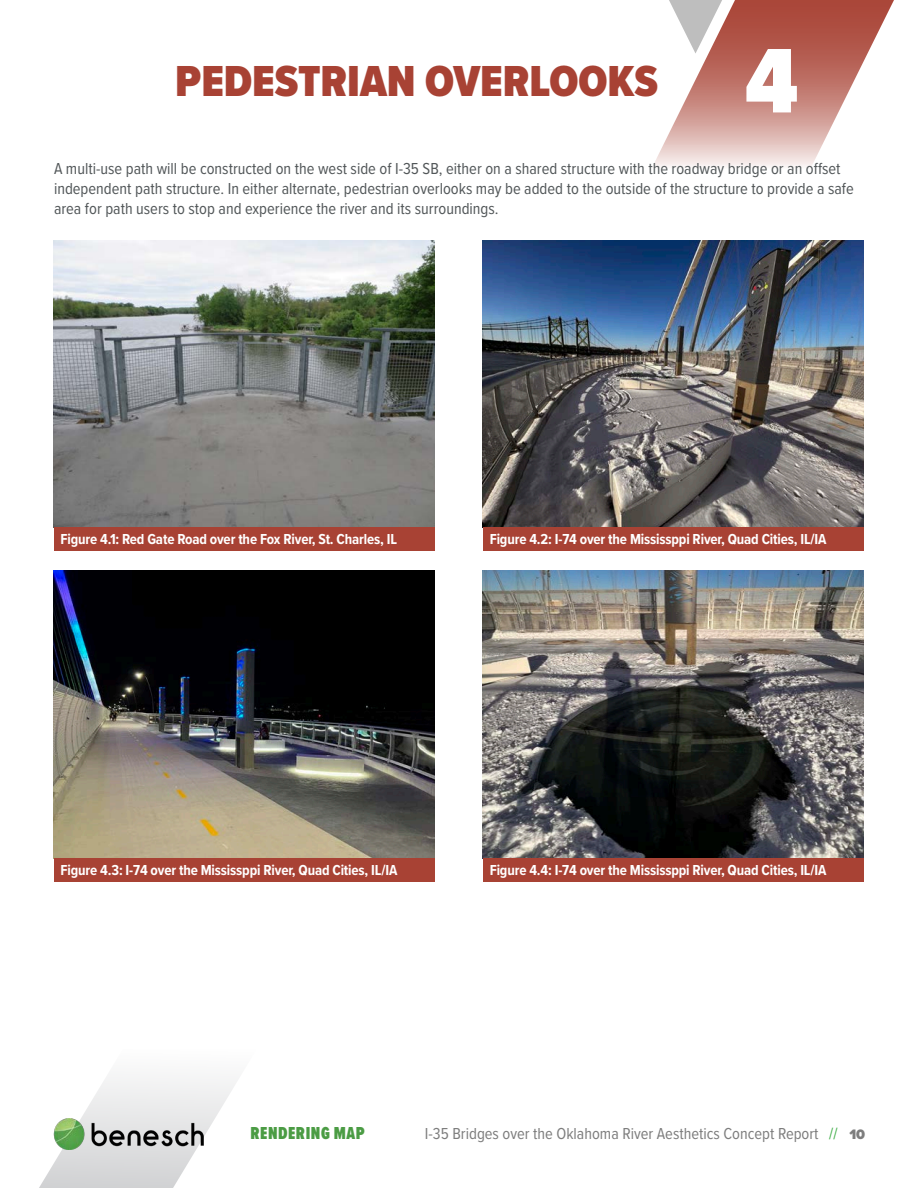
<style>
.page{position:relative;width:918px;height:1188px;background:#fff}
.page>*{position:absolute;margin:0;border:0;box-sizing:border-box;transform-origin:0 0}
.Dark_Gray_Subheading{font:900 95.1px "Proxima Nova Cond";color:#fff}
.Dark_Gray_Subheading-2{font:900 45px "Proxima Nova Cond";color:#a84234}
.t1{font:900 18px "Proxima Nova Ex Cn";letter-spacing:.03em;color:#4b9c44}
.t2{font:16.5px/19.8px "Proxima Nova Cond";color:#525759}
.t3{font:16.5px "Proxima Nova Cond";color:#7d7d7d}
.Org_Chart_-_White_He{font:700 15px "Proxima Nova Cond";letter-spacing:-.01em;color:#fff}
.s1{color:#40ae49}
.s2{font-family:"Proxima Nova";font-weight:900;font-size:14.25px}
</style>
<div class="page">
<svg style="left:39px;top:1077px;width:199px;height:111px"></svg>
<img style="left:54px;top:1119px;width:151px;height:30px">
<svg style="left:653px;top:0;width:241px;height:166px"></svg>
<img style="left:54px;top:240px;width:381px;height:288px">
<div style="left:54px;top:528px;width:381px;height:23px;background:#a84234"></div>
<img style="left:54px;top:571px;width:381px;height:287px">
<div style="left:54px;top:858px;width:381px;height:24px;background:#a84234"></div>
<img style="left:483px;top:240px;width:381px;height:288px">
<div style="left:483px;top:528px;width:381px;height:23px;background:#a84234"></div>
<img style="left:483px;top:571px;width:381px;height:287px">
<div style="left:483px;top:858px;width:381px;height:24px;background:#a84234"></div>
<p class="Dark_Gray_Subheading-2" style="left:175px;top:48px;width:484px">PEDESTRIAN OVERLOOKS</p>
<p class="Dark_Gray_Subheading" style="left:745px;top:11px;width:55px">4</p>
<p class="t2" style="left:54px;top:158px;width:801px">A multi-use path will be constructed on the west side of I-35 SB, either on a shared structure with the roadway bridge or an offset independent path structure. In either alternate, pedestrian overlooks may be added to the outside of the structure to provide a safe area for path users to stop and experience the river and its surroundings.</p>
<p class="Org_Chart_-_White_He" style="left:61px;top:528px;width:338px">Figure 4.1: Red Gate Road over the Fox River, St. Charles, IL</p>
<p class="Org_Chart_-_White_He" style="left:490px;top:528px;width:338px">Figure 4.2: I-74 over the Mississppi River, Quad Cities, IL/IA</p>
<p class="Org_Chart_-_White_He" style="left:61px;top:859px;width:338px">Figure 4.3: I-74 over the Mississppi River, Quad Cities, IL/IA</p>
<p class="Org_Chart_-_White_He" style="left:490px;top:859px;width:338px">Figure 4.4: I-74 over the Mississppi River, Quad Cities, IL/IA</p>
<p class="t1" style="left:251px;top:1120px;width:116px">RENDERING MAP</p>
<p class="t3" style="left:425px;top:1122px;width:442px">I-35 Bridges over the Oklahoma River Aesthetics Concept Report <span class="s1">//</span> <span class="s2">10</span></p>
</div>
